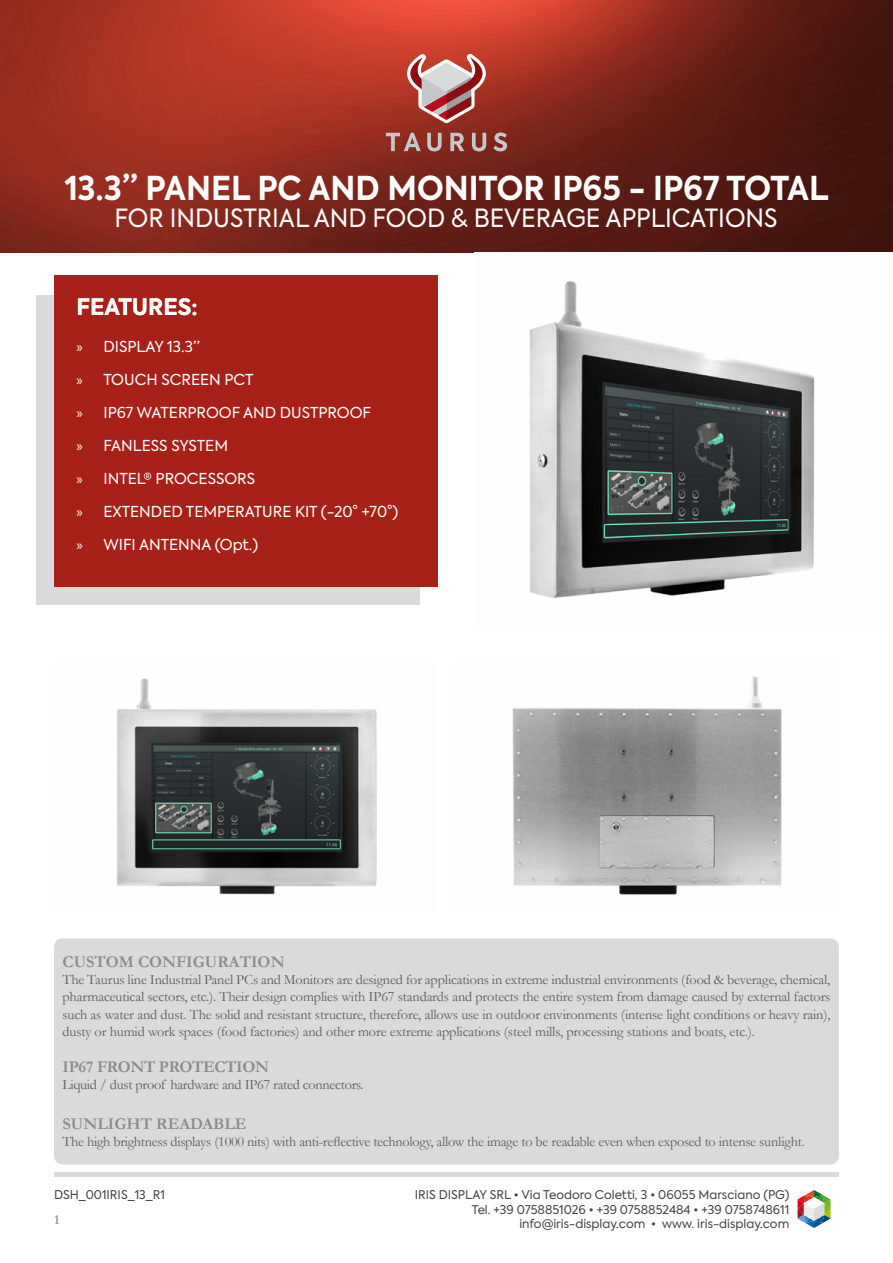
<style>
.page{position:relative;width:893px;height:1263px;background:#fff}
.page>*{position:absolute;margin:0;border:0;box-sizing:border-box;transform-origin:0 0}
.t1{font:700 32.7px "Axiforma";color:#fff;scale:.96 1}
.t2{font:24.9px "Axiforma";color:#fff;scale:.96 1}
.t3{font:700 22.5px "Axiforma";color:#fff}
.t4{font:700 16.5px "Garamond";color:#8d8d8e}
.t5{font:700 16.5px "Garamond";letter-spacing:-.02em;color:#8d8d8e}
.t6{font:15px "Axiforma";color:#fff}
.t7{font:14.25px/17.1px "Garamond";letter-spacing:-.02em;color:#5d5e60;text-align:justify}
.t8{font:700 13.5px "Garamond";color:#969699}
.t9{font:12px/14.4px "Axiforma";color:#444446;text-align:right}
.s1{font-family:"Myriad Pro"}
</style>
<div class="page">
<svg style="left:798px;top:1190px;width:32px;height:38px"></svg>
<img style="left:0;top:0;width:893px;height:252px">
<div style="left:36px;top:295px;width:383px;height:310px;background:#d9dadb"></div>
<div style="left:54px;top:1172px;width:785px;height:5px;background:#d9dadb"></div>
<div style="left:54px;top:938px;width:785px;height:226px;background:#d9dadb;border-radius:9px"></div>
<div style="left:54px;top:276px;width:383px;height:311px;background:#a72119"></div>
<svg style="left:386px;top:133px;width:35px;height:18px"></svg>
<svg style="left:427px;top:133px;width:15px;height:18px"></svg>
<svg style="left:450px;top:133px;width:14px;height:18px"></svg>
<svg style="left:472px;top:133px;width:14px;height:18px"></svg>
<svg style="left:493px;top:132px;width:14px;height:19px"></svg>
<svg style="left:402px;top:52px;width:89px;height:71px;background:#bb6e68"></svg>
<img style="left:529px;top:281px;width:286px;height:317px">
<img style="left:117px;top:678px;width:260px;height:217px">
<img style="left:512px;top:676px;width:270px;height:219px">
<h1 class="t1" style="left:65px;top:166px;width:797px">13.3” PANEL PC AND MONITOR IP65 - IP67 TOTAL</h1>
<h2 class="t2" style="left:115px;top:202px;width:692px">FOR INDUSTRIAL AND FOOD &amp; BEVERAGE APPLICATIONS</h2>
<h3 class="t3" style="left:76px;top:291px;width:123px">FEATURES:</h3>
<p class="t6" style="left:76px;top:337px;width:125px"><span class="s1">»</span> DISPLAY 13.3”</p>
<p class="t6" style="left:76px;top:370px;width:179px"><span class="s1">»</span> TOUCH SCREEN PCT</p>
<p class="t6" style="left:76px;top:403px;width:296px"><span class="s1">»</span> IP67 WATERPROOF AND DUSTPROOF</p>
<p class="t6" style="left:76px;top:436px;width:153px"><span class="s1">»</span> FANLESS SYSTEM</p>
<p class="t6" style="left:76px;top:469px;width:180px"><span class="s1">»</span> INTEL® PROCESSORS</p>
<p class="t6" style="left:76px;top:502px;width:323px"><span class="s1">»</span> EXTENDED TEMPERATURE KIT (-20° +70°)</p>
<p class="t6" style="left:76px;top:535px;width:183px"><span class="s1">»</span> WIFI ANTENNA (Opt.)</p>
<p class="t4" style="left:63px;top:951px;width:224px">CUSTOM CONFIGURATION</p>
<p class="t7" style="left:63px;top:971px;width:769px">The Taurus line Industrial Panel PCs and Monitors are designed for applications in extreme industrial environments (food &amp; beverage, chemical, pharmaceutical sectors, etc.). Their design complies with IP67 standards and protects the entire system from damage caused by external factors such as water and dust. The solid and resistant structure, therefore, allows use in outdoor environments (intense light conditions or heavy rain), dusty or humid work spaces (food factories) and other more extreme applications (steel mills, processing stations and boats, etc.).</p>
<p class="t5" style="left:63px;top:1056px;width:208px">IP67 FRONT PROTECTION</p>
<p class="t7" style="left:63px;top:1076px;width:303px">Liquid / dust proof hardware and IP67 rated connectors.</p>
<p class="t4" style="left:63px;top:1113px;width:186px">SUNLIGHT READABLE</p>
<p class="t7" style="left:63px;top:1133px;width:744px">The high brightness displays (1000 nits) with anti-reflective technology, allow the image to be readable even when exposed to intense sunlight.</p>
<p class="t9" style="left:415px;top:1188px;width:376px">IRIS DISPLAY SRL • Via Teodoro Coletti, 3 • 06055 Marsciano (PG)<br>Tel. +39 0758851026 • +39 0758852484 • +39 0758748611</p>
<p class="t9" style="left:54px;top:1188px;width:113px">DSH_001IRIS_13_R1</p>
<p class="t8" style="left:54px;top:1211px;width:7px">1</p>
<p class="t9" style="left:519px;top:1217px;width:271px">info@iris-display.com • www. iris-display.com</p>
</div>
